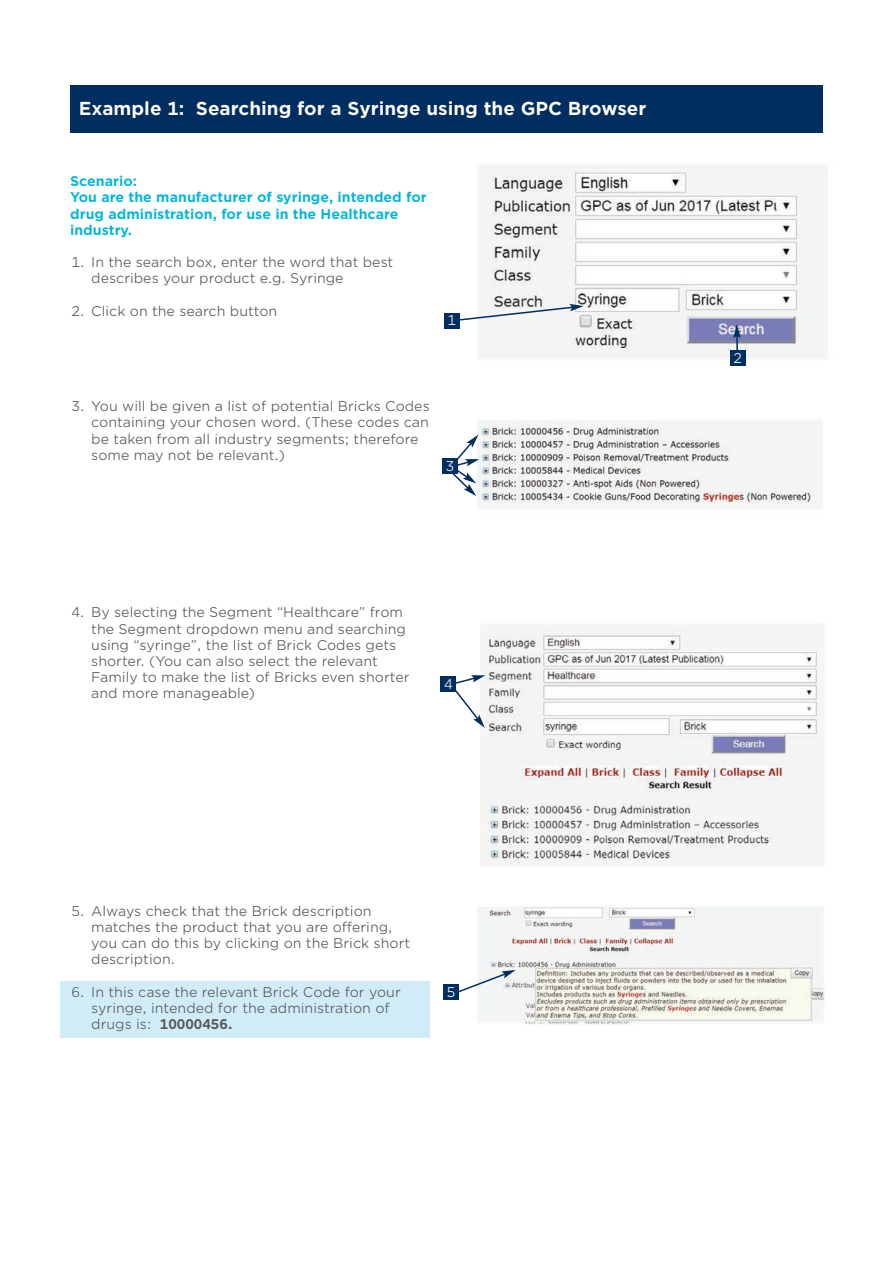
<style>
.page{position:relative;width:893px;height:1263px;background:#fff}
.page>*{position:absolute;margin:0;border:0;box-sizing:border-box;transform-origin:0 0}
.t1{font:700 18px "Gotham Office";color:#fff}
.t2{font:13.5px/16.2px "Gotham Office";color:#57585a}
.t3{font:700 13.5px/16.2px "Gotham Office";color:#00b6de}
.t4{font:13.5px "Gotham Office";color:#fff}
.s1{font-weight:700}
</style>
<div class="page">
<div style="left:60px;top:981px;width:369px;height:56px;background:#d0edf7"></div>
<img style="left:444px;top:165px;width:383px;height:193px">
<img style="left:478px;top:420px;width:345px;height:88px">
<img style="left:481px;top:624px;width:343px;height:242px">
<img style="left:477px;top:906px;width:348px;height:119px">
<div style="left:70px;top:85px;width:753px;height:48px;background:#002e60"></div>
<svg style="left:453px;top:304px;width:131px;height:18px"></svg>
<div style="left:444px;top:313px;width:16px;height:15px;background:#002e60"></div>
<svg style="left:733px;top:165px;width:8px;height:185px"></svg>
<div style="left:730px;top:350px;width:16px;height:16px;background:#002e60"></div>
<div style="left:442px;top:458px;width:16px;height:16px;background:#002e60"></div>
<svg style="left:452px;top:435px;width:27px;height:61px"></svg>
<div style="left:440px;top:675px;width:16px;height:16px;background:#002e60"></div>
<svg style="left:453px;top:675px;width:32px;height:53px"></svg>
<div style="left:443px;top:984px;width:16px;height:15px;background:#002e60"></div>
<svg style="left:459px;top:970px;width:57px;height:25px"></svg>
<h1 class="t1" style="left:79px;top:101px;width:569px">Example 1: Searching for a Syringe using the GPC Browser</h1>
<p class="t3" style="left:70px;top:174px;width:358px">Scenario:<br>You are the manufacturer of syringe, intended for drug administration, for use in the Healthcare industry.</p>
<p class="t2" style="left:91px;top:255px;width:304px;text-indent:-20px">1. In the search box, enter the word that best describes your product e.g. Syringe</p>
<p class="t2" style="left:72px;top:304px;width:207px">2. Click on the search button</p>
<p class="t4" style="left:447px;top:315px;width:10px">1</p>
<p class="t2" style="left:91px;top:399px;width:340px;text-indent:-20px">3. You will be given a list of potential Bricks Codes containing your chosen word. (These codes can be taken from all industry segments; therefore some may not be relevant.)</p>
<p class="t4" style="left:446px;top:461px;width:10px">3</p>
<p class="t2" style="left:91px;top:605px;width:320px;text-indent:-20px">4. By selecting the Segment “Healthcare” from the Segment dropdown menu and searching using “syringe”, the list of Brick Codes gets shorter. (You can also select the relevant Family to make the list of Bricks even shorter and more manageable)</p>
<p class="t4" style="left:444px;top:678px;width:10px">4</p>
<p class="t2" style="left:91px;top:904px;width:320px;text-indent:-20px">5. Always check that the Brick description matches the product that you are offering, you can do this by clicking on the Brick short description.</p>
<p class="t2" style="left:91px;top:985px;width:311px;text-indent:-20px">6. In this case the relevant Brick Code for your syringe, intended for the administration of drugs is: <span class="s1">10000456.</span></p>
<p class="t4" style="left:447px;top:986px;width:10px">5</p>
<p class="t4" style="left:734px;top:353px;width:10px">2</p>
</div>
